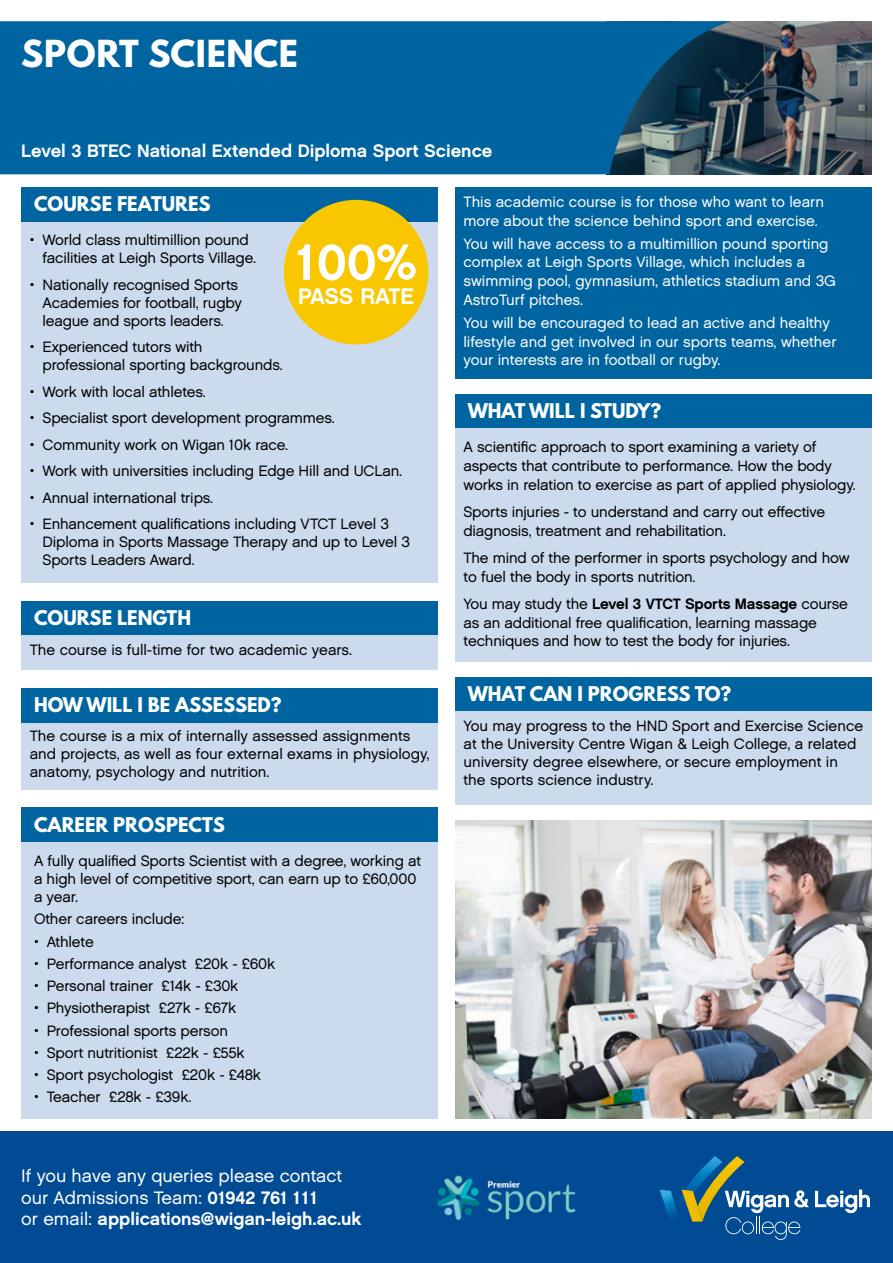
<style>
.page{position:relative;width:893px;height:1263px;background:#fff}
.page>*{position:absolute;margin:0;border:0;box-sizing:border-box;transform-origin:0 0}
.t1{font:51px "Chalet New York Nineteen Sixty";color:#fff}
.t2{font:700 33px "League Spartan";letter-spacing:.02em;color:#fff}
.t3{font:22.5px "Chalet New York Nineteen Sixty";letter-spacing:-.02em;color:#fff}
.t4{font:700 18px "League Spartan";color:#fff}
.t5{font:18px "Chalet New York Nineteen Sixty";color:#fff}
.t6{font:18px/21.6px "Chalet London Nineteen Sixty";color:#fff}
.t7{font:15px/18px "Chalet London Nineteen Sixty";letter-spacing:-.01em;color:#000}
.t8{font:15px/18.8px "Chalet London Nineteen Sixty";color:#fff}
.t9{font:15px "Chalet New York Nineteen Sixty";letter-spacing:-.01em;color:#000}
.s1{font-family:"Chalet London Nineteen Sixty"}
.s2{font-family:"Chalet New York Nineteen Sixty"}
</style>
<div class="page">
<div style="left:21px;top:842px;width:417px;height:276px;background:#ccdaed"></div>
<div style="left:21px;top:808px;width:417px;height:34px;background:#0064a0"></div>
<div style="left:21px;top:601px;width:417px;height:34px;background:#0064a0"></div>
<div style="left:21px;top:635px;width:417px;height:34px;background:#ccdaed"></div>
<div style="left:21px;top:721px;width:417px;height:68px;background:#ccdaed"></div>
<div style="left:21px;top:688px;width:417px;height:34px;background:#0064a0"></div>
<div style="left:21px;top:221px;width:417px;height:362px;background:#ccdaed"></div>
<div style="left:21px;top:187px;width:417px;height:34px;background:#0064a0"></div>
<img style="left:731px;top:21px;width:141px;height:153px">
<svg style="left:0;top:21px;width:731px;height:153px;background:#056197"></svg>
<div style="left:284px;top:200px;width:144px;height:144px;background:#f9c700;border-radius:50%"></div>
<div style="left:0;top:1131px;width:893px;height:132px;background:#004b93"></div>
<svg style="left:815px;top:1189px;width:55px;height:24px"></svg>
<svg style="left:659px;top:1156px;width:150px;height:84px"></svg>
<div style="left:455px;top:677px;width:417px;height:34px;background:#0064a0"></div>
<div style="left:455px;top:711px;width:417px;height:94px;background:#ccdaed"></div>
<div style="left:455px;top:187px;width:417px;height:191px;background:#0064a0"></div>
<div style="left:455px;top:394px;width:417px;height:34px;background:#0064a0"></div>
<div style="left:455px;top:428px;width:417px;height:234px;background:#ccdaed"></div>
<img style="left:455px;top:821px;width:417px;height:297px">
<img style="left:437px;top:1176px;width:139px;height:43px">
<h2 class="t2" style="left:21px;top:28px;width:278px">SPORT SCIENCE</h2>
<p class="t5" style="left:21px;top:140px;width:473px">Level 3 BTEC National Extended Diploma Sport Science</p>
<p class="t8" style="left:463px;top:192px;width:362px">This academic course is for those who want to learn more about the science behind sport and exercise.</p>
<p class="t8" style="left:463px;top:234px;width:374px">You will have access to a multimillion pound sporting complex at Leigh Sports Village, which includes a swimming pool, gymnasium, athletics stadium and 3G AstroTurf pitches.</p>
<p class="t8" style="left:463px;top:313px;width:375px">You will be encouraged to lead an active and healthy lifestyle and get involved in our sports teams, whether your interests are in football or rugby.</p>
<p class="t4" style="left:468px;top:396px;width:195px">WHAT WILL I STUDY?</p>
<p class="t7" style="left:463px;top:437px;width:394px;line-height:18.8px">A scientific approach to sport examining a variety of aspects that contribute to performance. How the body works in relation to exercise as part of applied physiology.</p>
<p class="t7" style="left:463px;top:502px;width:363px;line-height:18.8px">Sports injuries - to understand and carry out effective diagnosis, treatment and rehabilitation.</p>
<p class="t7" style="left:463px;top:548px;width:388px;line-height:18.8px">The mind of the performer in sports psychology and how to fuel the body in sports nutrition.</p>
<p class="t9" style="left:463px;top:594px;width:386px"><span class="s1">You may study the</span> Level 3 VTCT Sports Massage <span class="s1">course</span></p>
<p class="t7" style="left:463px;top:613px;width:355px;line-height:18.8px">as an additional free qualification, learning massage techniques and how to test the body for injuries.</p>
<p class="t4" style="left:34px;top:189px;width:178px">COURSE FEATURES</p>
<p class="t7" style="left:43px;top:231px;width:215px;text-indent:-13px">• World class multimillion pound facilities at Leigh Sports Village.</p>
<p class="t7" style="left:43px;top:275px;width:201px;text-indent:-13px">• Nationally recognised Sports<br>Academies for football, rugby league and sports leaders.</p>
<p class="t7" style="left:43px;top:338px;width:242px;text-indent:-13px">• Experienced tutors with professional sporting backgrounds.</p>
<p class="t7" style="left:30px;top:382px;width:178px">• Work with local athletes.</p>
<p class="t7" style="left:30px;top:409px;width:307px">• Specialist sport development programmes.</p>
<p class="t7" style="left:30px;top:435px;width:260px">• Community work on Wigan 10k race.</p>
<p class="t7" style="left:30px;top:462px;width:374px">• Work with universities including Edge Hill and UCLan.</p>
<p class="t7" style="left:30px;top:488px;width:185px">• Annual international trips.</p>
<p class="t7" style="left:43px;top:515px;width:369px;text-indent:-13px">• Enhancement qualifications including VTCT Level 3<br>Diploma in Sports Massage Therapy and up to Level 3<br>Sports Leaders Award.</p>
<h1 class="t1" style="left:295px;top:230px;width:123px">100%</h1>
<h3 class="t3" style="left:298px;top:282px;width:117px">PASS RATE</h3>
<p class="t4" style="left:34px;top:604px;width:159px">COURSE LENGTH</p>
<p class="t7" style="left:30px;top:641px;width:324px">The course is full-time for two academic years.</p>
<p class="t4" style="left:34px;top:691px;width:249px">HOW WILL I BE ASSESSED?</p>
<p class="t7" style="left:30px;top:727px;width:401px">The course is a mix of internally assessed assignments and projects, as well as four external exams in physiology, anatomy, psychology and nutrition.</p>
<p class="t4" style="left:34px;top:810px;width:192px">CAREER PROSPECTS</p>
<p class="t7" style="left:34px;top:852px;width:389px">A fully qualified Sports Scientist with a degree, working at a high level of competitive sport, can earn up to £60,000 a year.</p>
<p class="t7" style="left:34px;top:910px;width:152px">Other careers include:</p>
<p class="t7" style="left:34px;top:932px;width:61px">• Athlete</p>
<p class="t7" style="left:34px;top:954px;width:243px">• Performance analyst £20k - £60k</p>
<p class="t7" style="left:34px;top:977px;width:206px">• Personal trainer £14k - £30k</p>
<p class="t7" style="left:34px;top:999px;width:204px">• Physiotherapist £27k - £67k</p>
<p class="t7" style="left:34px;top:1021px;width:196px">• Professional sports person</p>
<p class="t7" style="left:34px;top:1043px;width:212px">• Sport nutritionist £22k - £55k</p>
<p class="t7" style="left:34px;top:1066px;width:228px">• Sport psychologist £20k - £48k</p>
<p class="t7" style="left:34px;top:1088px;width:159px">• Teacher £28k - £39k.</p>
<p class="t6" style="left:21px;top:1165px;width:322px">If you have any queries please contact our Admissions Team: <span class="s2">01942 761 111</span></p>
<p class="t5" style="left:21px;top:1208px;width:342px"><span class="s1">or email:</span> applications@wigan-leigh.ac.uk</p>
<p class="t4" style="left:468px;top:680px;width:265px">WHAT CAN I PROGRESS TO?</p>
<p class="t7" style="left:463px;top:717px;width:401px">You may progress to the HND Sport and Exercise Science at the University Centre Wigan &amp; Leigh College, a related university degree elsewhere, or secure employment in the sports science industry.</p>
</div>
